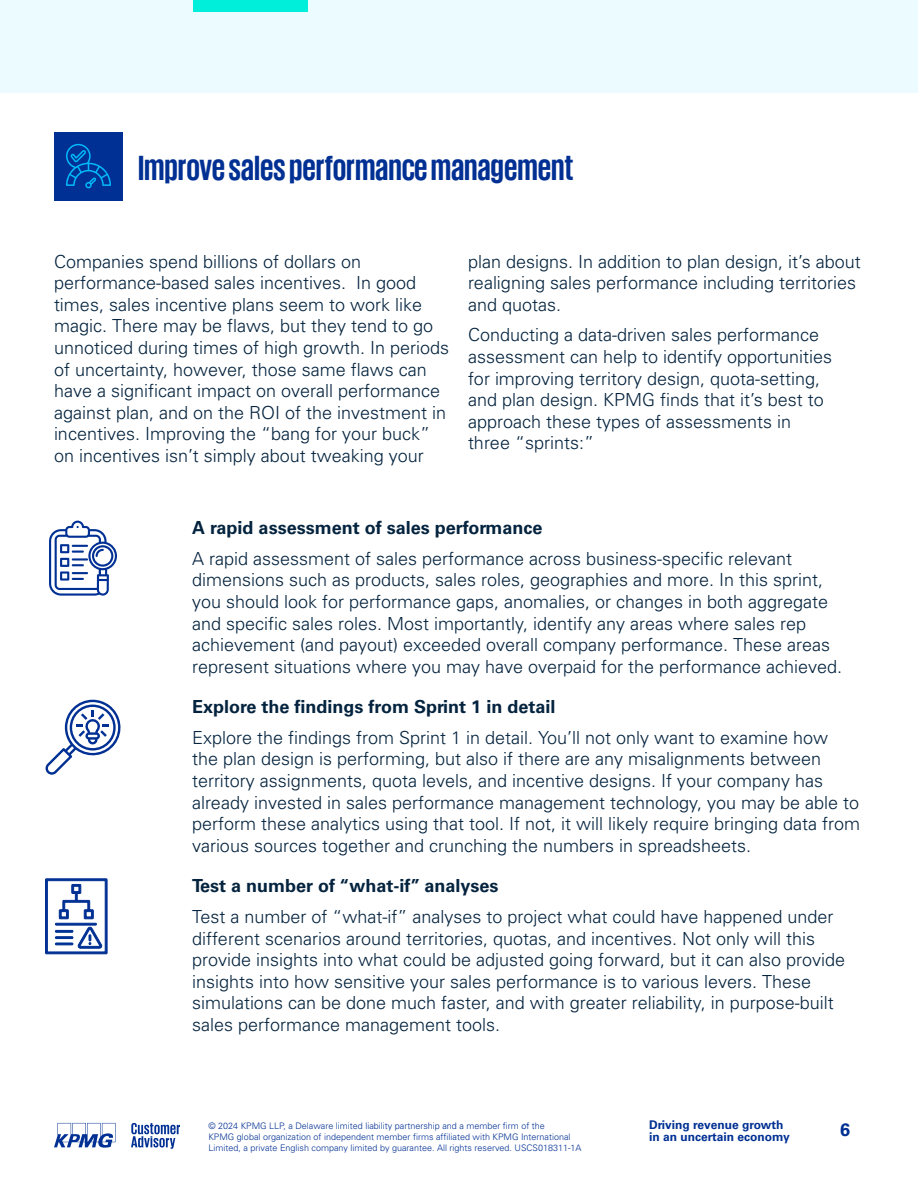
<style>
.page{position:relative;width:918px;height:1188px;background:#fff}
.page>*{position:absolute;margin:0;border:0;box-sizing:border-box;transform-origin:0 0}
.t1{font:700 36px "KPMG";color:#003093}
.t2{font:300 18px/21.6px "Univers";color:#04233e}
.t3{font:700 18px "Univers";color:#04233e}
.t4{font:700 18px "Univers";color:#003093}
.t5{font:700 12px/12px "Univers";color:#003093}
.t6{font:300 9px/10.8px "Univers";color:#003093}
</style>
<div class="page">
<div style="left:54px;top:132px;width:69px;height:69px;background:#003093"></div>
<svg style="left:66px;top:144px;width:45px;height:44px"></svg>
<svg style="left:49px;top:521px;width:68px;height:75px"></svg>
<svg style="left:46px;top:700px;width:75px;height:75px"></svg>
<svg style="left:45px;top:878px;width:62px;height:76px"></svg>
<div style="left:0;top:0;width:918px;height:93px;background:#ebfbff"></div>
<svg style="left:54px;top:1123px;width:62px;height:25px"></svg>
<svg style="left:131px;top:1123px;width:49px;height:26px"></svg>
<div style="left:193px;top:0;width:115px;height:11px;background:#00efda"></div>
<h1 class="t1" style="left:138px;top:149px;width:437px">Improve sales performance management</h1>
<p class="t2" style="left:54px;top:250px;width:397px">Companies spend billions of dollars on performance-based sales incentives. In good times, sales incentive plans seem to work like magic. There may be flaws, but they tend to go unnoticed during times of high growth. In periods of uncertainty, however, those same flaws can have a significant impact on overall performance against plan, and on the ROI of the investment in incentives. Improving the “bang for your buck” on incentives isn’t simply about tweaking your</p>
<p class="t2" style="left:468px;top:250px;width:394px">plan designs. In addition to plan design, it’s about realigning sales performance including territories and quotas.</p>
<p class="t2" style="left:468px;top:324px;width:366px">Conducting a data-driven sales performance assessment can help to identify opportunities for improving territory design, quota-setting, and plan design. KPMG finds that it’s best to approach these types of assessments in three “sprints:”</p>
<p class="t3" style="left:192px;top:517px;width:352px">A rapid assessment of sales performance</p>
<p class="t2" style="left:192px;top:548px;width:652px">A rapid assessment of sales performance across business-specific relevant dimensions such as products, sales roles, geographies and more. In this sprint, you should look for performance gaps, anomalies, or changes in both aggregate and specific sales roles. Most importantly, identify any areas where sales rep achievement (and payout) exceeded overall company performance. These areas represent situations where you may have overpaid for the performance achieved.</p>
<p class="t3" style="left:192px;top:696px;width:365px">Explore the findings from Sprint 1 in detail</p>
<p class="t2" style="left:192px;top:727px;width:670px">Explore the findings from Sprint 1 in detail. You’ll not only want to examine how<br>the plan design is performing, but also if there are any misalignments between territory assignments, quota levels, and incentive designs. If your company has already invested in sales performance management technology, you may be able to perform these analytics using that tool. If not, it will likely require bringing data from various sources together and crunching the numbers in spreadsheets.</p>
<p class="t3" style="left:192px;top:875px;width:308px">Test a number of “what-if” analyses</p>
<p class="t2" style="left:192px;top:906px;width:655px">Test a number of “what-if” analyses to project what could have happened under different scenarios around territories, quotas, and incentives. Not only will this provide insights into what could be adjusted going forward, but it can also provide insights into how sensitive your sales performance is to various levers. These simulations can be done much faster, and with greater reliability, in purpose-built sales performance management tools.</p>
<p class="t6" style="left:208px;top:1121px;width:375px">© 2024 KPMG LLP, a Delaware limited liability partnership and a member firm of the<br>KPMG global organization of independent member firms affiliated with KPMG International<br>Limited, a private English company limited by guarantee. All rights reserved. USCS018311-1A</p>
<p class="t5" style="left:649px;top:1119px;width:142px">Driving revenue growth in an uncertain economy</p>
<p class="t4" style="left:840px;top:1120px;width:12px">6</p>
</div>
